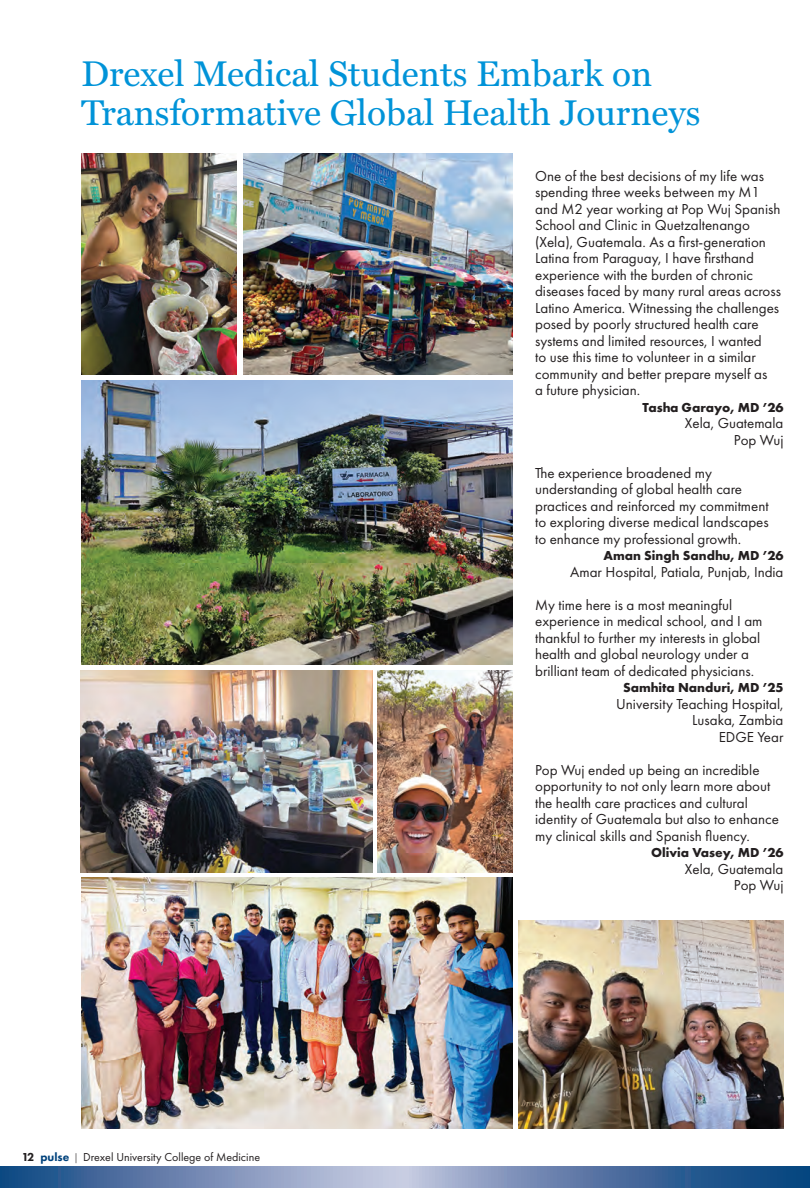
<style>
.page{position:relative;width:810px;height:1188px;background:#fff}
.page>*{position:absolute;margin:0;border:0;box-sizing:border-box;transform-origin:0 0}
.t1{font:36px/39px "Miller Text";color:#0093d8}
.t2{font:15px/16.5px "Futura PT";color:#231f20}
.t3{font:700 13.5px "Futura PT";color:#231f20}
.t4{font:12px "Futura PT";color:#231f20}
.s1{font-weight:800}
.s2{font-weight:800;color:#01427c}
.s3{font-family:"Miller Text";font-size:10.5px}
</style>
<div class="page">
<svg style="left:0;top:1167px;width:810px;height:21px;background:#6481ad"></svg>
<img style="left:519px;top:920px;width:264px;height:209px">
<img style="left:80px;top:671px;width:292px;height:201px">
<img style="left:81px;top:877px;width:431px;height:252px">
<img style="left:81px;top:381px;width:431px;height:283px">
<img style="left:81px;top:154px;width:156px;height:221px">
<img style="left:377px;top:671px;width:135px;height:201px">
<img style="left:243px;top:154px;width:269px;height:221px">
<h1 class="t1" style="left:81px;top:52px;width:621px">Drexel Medical Students Embark on<br>Transformative Global Health Journeys</h1>
<p class="t4" style="left:22px;top:1150px;width:240px"><span class="s1">12</span> <span class="s2">pulse</span> <span class="s3">|</span> Drexel University College of Medicine</p>
<p class="t2" style="left:535px;top:168px;width:247px">One of the best decisions of my life was spending three weeks between my M1 and M2 year working at Pop Wuj Spanish School and Clinic in Quetzaltenango (Xela), Guatemala. As a first-generation Latina from Paraguay, I have firsthand experience with the burden of chronic diseases faced by many rural areas across Latino America. Witnessing the challenges posed by poorly structured health care systems and limited resources, I wanted<br>to use this time to volunteer in a similar community and better prepare myself as<br>a future physician.</p>
<p class="t3" style="left:643px;top:399px;width:142px">Tasha Garayo, MD ’26</p>
<p class="t2" style="left:685px;top:415px;width:100px;text-align:right">Xela, Guatemala<br>Pop Wuj</p>
<p class="t2" style="left:535px;top:465px;width:235px">The experience broadened my understanding of global health care practices and reinforced my commitment to exploring diverse medical landscapes to enhance my professional growth.</p>
<p class="t3" style="left:603px;top:547px;width:182px">Aman Singh Sandhu, MD ’26</p>
<p class="t2" style="left:570px;top:564px;width:215px">Amar Hospital, Patiala, Punjab, India</p>
<p class="t2" style="left:535px;top:597px;width:229px">My time here is a most meaningful experience in medical school, and I am thankful to further my interests in global health and global neurology under a brilliant team of dedicated physicians.</p>
<p class="t3" style="left:623px;top:679px;width:162px">Samhita Nanduri, MD ’25</p>
<p class="t2" style="left:616px;top:696px;width:169px;text-align:right">University Teaching Hospital,<br>Lusaka, Zambia<br>EDGE Year</p>
<p class="t2" style="left:535px;top:762px;width:245px">Pop Wuj ended up being an incredible opportunity to not only learn more about the health care practices and cultural identity of Guatemala but also to enhance my clinical skills and Spanish fluency.</p>
<p class="t3" style="left:651px;top:844px;width:134px">Olivia Vasey, MD ’26</p>
<p class="t2" style="left:685px;top:861px;width:100px;text-align:right">Xela, Guatemala<br>Pop Wuj</p>
</div>
